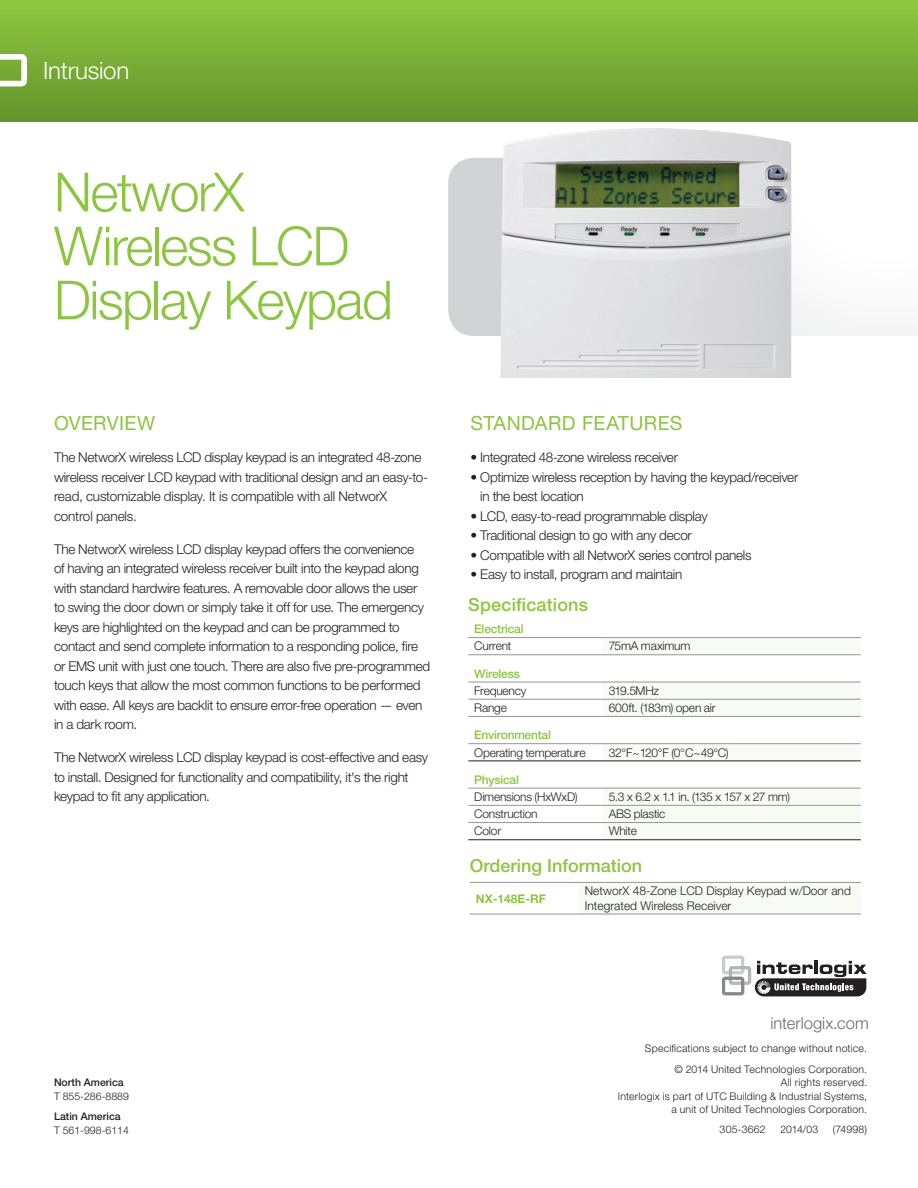
<style>
.page{position:relative;width:918px;height:1188px;background:#fff}
.page>*{position:absolute;margin:0;border:0;box-sizing:border-box;transform-origin:0 0}
.t1{font:300 54px/54px "Helvetica Neue LT Pro";letter-spacing:-.03em;color:#8bc63e}
.t2{font:300 24px "Helvetica Neue LT Pro";letter-spacing:-.01em;color:#fff}
.t3{font:19.5px "Helvetica Neue LT Pro";letter-spacing:.015em;color:#8bc63e}
.t4{font:500 18px "Helvetica Neue LT Pro";color:#8bc63e}
.t5{font:300 16.5px "Helvetica Neue LT Std";color:#6c6d70}
.t6{font:300 13.5px/19.5px "Helvetica Neue LT Pro";letter-spacing:-.02em;color:#231f20}
.t7{font:300 12px "Helvetica Neue LT Pro";letter-spacing:-.02em;color:#231f20}
.t8{font:300 12px/14.4px "Helvetica Neue LT Pro";color:#231f20}
.t9{font:500 12px "Helvetica Neue LT Pro";letter-spacing:-.015em;color:#8bc63e}
.t10{font:300 12px "Helvetica Neue LT Pro";letter-spacing:-.05em;color:#231f20}
.t11{font:700 12px "Helvetica Neue LT Pro";color:#8bc63e}
.t12{font:300 10.5px/13.5px "Helvetica Neue LT Pro";letter-spacing:.02em;color:#231f20;text-align:right}
.t13{font:300 10.5px "Helvetica Neue LT Pro";color:#231f20}
.t14{font:500 10.5px "Helvetica Neue LT Pro";color:#231f20}
</style>
<div class="page">
<svg style="left:448px;top:158px;width:470px;height:178px"></svg>
<div style="left:0;top:0;width:918px;height:122px;background:linear-gradient(to bottom,#8ec840,#65942c)"></div>
<svg style="left:0;top:54px;width:27px;height:32px"></svg>
<img style="left:500px;top:128px;width:291px;height:249px">
<svg style="left:722px;top:956px;width:145px;height:40px"></svg>
<div style="left:579px;top:882px;width:282px;height:32px;background:#f8fbf3"></div>
<hr style="left:470px;top:914px;width:391px;height:1px;background:#939598">
<hr style="left:470px;top:882px;width:391px;height:1px;background:#939598">
<svg style="left:603px;top:638px;width:258px;height:202px;fill:#f8fbf3"></svg>
<hr style="left:468px;top:637px;width:393px;height:1px;background:#939598">
<hr style="left:468px;top:654px;width:393px;height:1px;background:#939598">
<hr style="left:468px;top:682px;width:393px;height:1px;background:#939598">
<hr style="left:468px;top:699px;width:393px;height:1px;background:#939598">
<hr style="left:468px;top:716px;width:393px;height:1px;background:#939598">
<hr style="left:468px;top:743px;width:393px;height:1px;background:#939598">
<hr style="left:468px;top:788px;width:393px;height:1px;background:#939598">
<hr style="left:468px;top:805px;width:393px;height:1px;background:#939598">
<hr style="left:468px;top:822px;width:393px;height:1px;background:#939598">
<hr style="left:468px;top:761px;width:393px;height:1px;background:#231f20">
<hr style="left:468px;top:840px;width:393px;height:1px;background:#231f20">
<h2 class="t2" style="left:43px;top:62px;width:88px">Intrusion</h2>
<h1 class="t1" style="left:54px;top:171px;width:340px">NetworX<br>Wireless LCD<br>Display Keypad</h1>
<h3 class="t3" style="left:54px;top:416px;width:103px">OVERVIEW</h3>
<p class="t6" style="left:54px;top:449px;width:376px">The NetworX wireless LCD display keypad is an integrated 48-zone wireless receiver LCD keypad with traditional design and an easy-to&shy;read, customizable display. It is compatible with all NetworX control panels.</p>
<p class="t6" style="left:54px;top:540px;width:378px">The NetworX wireless LCD display keypad offers the convenience<br>of having an integrated wireless receiver built into the keypad along with standard hardwire features. A removable door allows the user to swing the door down or simply take it off for use. The emergency keys are highlighted on the keypad and can be programmed to contact and send complete information to a responding police, fire or EMS unit with just one touch. There are also five pre-programmed touch keys that allow the most common functions to be performed with ease. All keys are backlit to ensure error-free operation — even in a dark room.</p>
<p class="t6" style="left:54px;top:749px;width:376px">The NetworX wireless LCD display keypad is cost-effective and easy to install. Designed for functionality and compatibility, it's the right keypad to fit any application.</p>
<h3 class="t3" style="left:471px;top:416px;width:213px">STANDARD FEATURES</h3>
<p class="t6" style="left:471px;top:449px;width:209px">• Integrated 48-zone wireless receiver</p>
<p class="t6" style="left:480px;top:468px;width:320px;text-indent:-10px">• Optimize wireless reception by having the keypad/receiver in the best location</p>
<p class="t6" style="left:471px;top:507px;width:239px">• LCD, easy-to-read programmable display</p>
<p class="t6" style="left:471px;top:527px;width:223px">• Traditional design to go with any decor</p>
<p class="t6" style="left:471px;top:546px;width:282px">• Compatible with all NetworX series control panels</p>
<p class="t6" style="left:471px;top:566px;width:213px">• Easy to install, program and maintain</p>
<h3 class="t4" style="left:468px;top:598px;width:121px">Specifications</h3>
<p class="t9" style="left:474px;top:625px;width:51px">Electrical</p>
<p class="t7" style="left:474px;top:642px;width:39px">Current</p>
<p class="t7" style="left:609px;top:642px;width:83px">75mA maximum</p>
<p class="t9" style="left:474px;top:669px;width:47px">Wireless</p>
<p class="t7" style="left:474px;top:686px;width:53px">Frequency</p>
<p class="t7" style="left:609px;top:686px;width:52px">319.5MHz</p>
<p class="t7" style="left:474px;top:704px;width:34px">Range</p>
<p class="t7" style="left:609px;top:704px;width:108px">600ft. (183m) open air</p>
<p class="t9" style="left:474px;top:731px;width:78px">Environmental</p>
<p class="t7" style="left:474px;top:748px;width:113px">Operating temperature</p>
<p class="t7" style="left:609px;top:748px;width:121px">32°F~120°F (0°C~49°C)</p>
<p class="t9" style="left:474px;top:775px;width:46px">Physical</p>
<p class="t7" style="left:474px;top:792px;width:105px">Dimensions (HxWxD)</p>
<p class="t10" style="left:609px;top:792px;width:183px">5.3 x 6.2 x 1.1 in. (135 x 157 x 27 mm)</p>
<p class="t7" style="left:474px;top:810px;width:65px">Construction</p>
<p class="t7" style="left:609px;top:810px;width:58px">ABS plastic</p>
<p class="t7" style="left:474px;top:827px;width:28px">Color</p>
<p class="t7" style="left:609px;top:827px;width:30px">White</p>
<h3 class="t4" style="left:470px;top:859px;width:174px">Ordering Information</h3>
<p class="t11" style="left:476px;top:894px;width:72px">NX-148E-RF</p>
<p class="t8" style="left:585px;top:885px;width:268px">NetworX 48-Zone LCD Display Keypad w/Door and<br>Integrated Wireless Receiver</p>
<p class="t14" style="left:54px;top:1079px;width:71px">North America</p>
<p class="t13" style="left:54px;top:1092px;width:76px">T 855-286-8889</p>
<p class="t14" style="left:54px;top:1113px;width:68px">Latin America</p>
<p class="t13" style="left:54px;top:1126px;width:76px">T 561-998-6114</p>
<p class="t5" style="left:770px;top:1017px;width:100px">interlogix.com</p>
<p class="t12" style="left:645px;top:1040px;width:224px;line-height:20.2px">Specifications subject to change without notice. © 2014 United Technologies Corporation.</p>
<p class="t12" style="left:618px;top:1077px;width:251px">All rights reserved.<br>Interlogix is part of UTC Building &amp; Industrial Systems, a unit of United Technologies Corporation.</p>
<p class="t12" style="left:720px;top:1124px;width:48px">305-3662</p>
<p class="t12" style="left:780px;top:1124px;width:39px">2014/03</p>
<p class="t12" style="left:833px;top:1124px;width:36px">(74998)</p>
</div>
